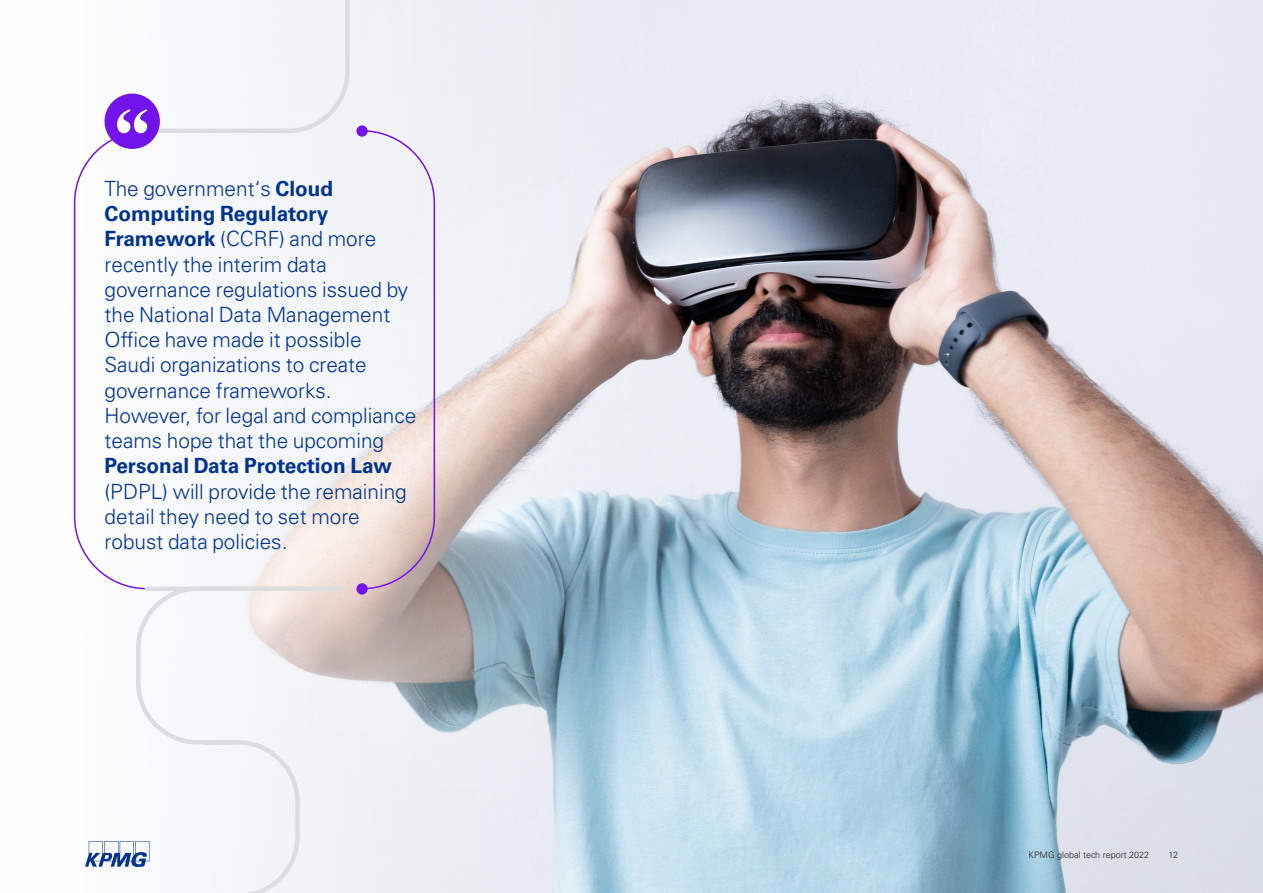
<style>
.page{position:relative;width:1263px;height:893px;background:#fff}
.page>*{position:absolute;margin:0;border:0;box-sizing:border-box;transform-origin:0 0}
.t1{font:300 21px/25.2px "Univers LT Std";color:#00338d}
.t2{font:700 21px "Univers LT Std";color:#00338d}
.t3{font:300 9px "Univers LT Std";color:#231f20}
.s1{font-weight:700}
</style>
<div class="page">
<img style="left:352px;top:0;width:911px;height:893px">
<svg style="left:356px;top:125px;width:12px;height:12px"></svg>
<svg style="left:356px;top:583px;width:12px;height:12px"></svg>
<svg style="left:352px;top:129px;width:84px;height:461px"></svg>
<svg style="left:73px;top:0;width:279px;height:893px"></svg>
<div style="left:105px;top:94px;width:55px;height:55px;background:#7213ea;border-radius:50%"></div>
<svg style="left:117px;top:109px;width:30px;height:24px"></svg>
<svg style="left:85px;top:841px;width:64px;height:26px"></svg>
<p class="t1" style="left:105px;top:176px;width:313px">The government‘s <span class="s1">Cloud<br>Computing Regulatory<br>Framework</span> (CCRF) and more recently the interim data governance regulations issued by the National Data Management<br>Office have made it possible<br>Saudi organizations to create governance frameworks.<br>However, for legal and compliance teams hope that the upcoming</p>
<p class="t2" style="left:105px;top:454px;width:289px">Personal Data Protection Law</p>
<p class="t1" style="left:105px;top:478px;width:304px">(PDPL) will provide the remaining detail they need to set more robust data policies.</p>
<p class="t3" style="left:1029px;top:849px;width:122px">KPMG global tech report 2022</p>
<p class="t3" style="left:1169px;top:849px;width:11px">12</p>
</div>
